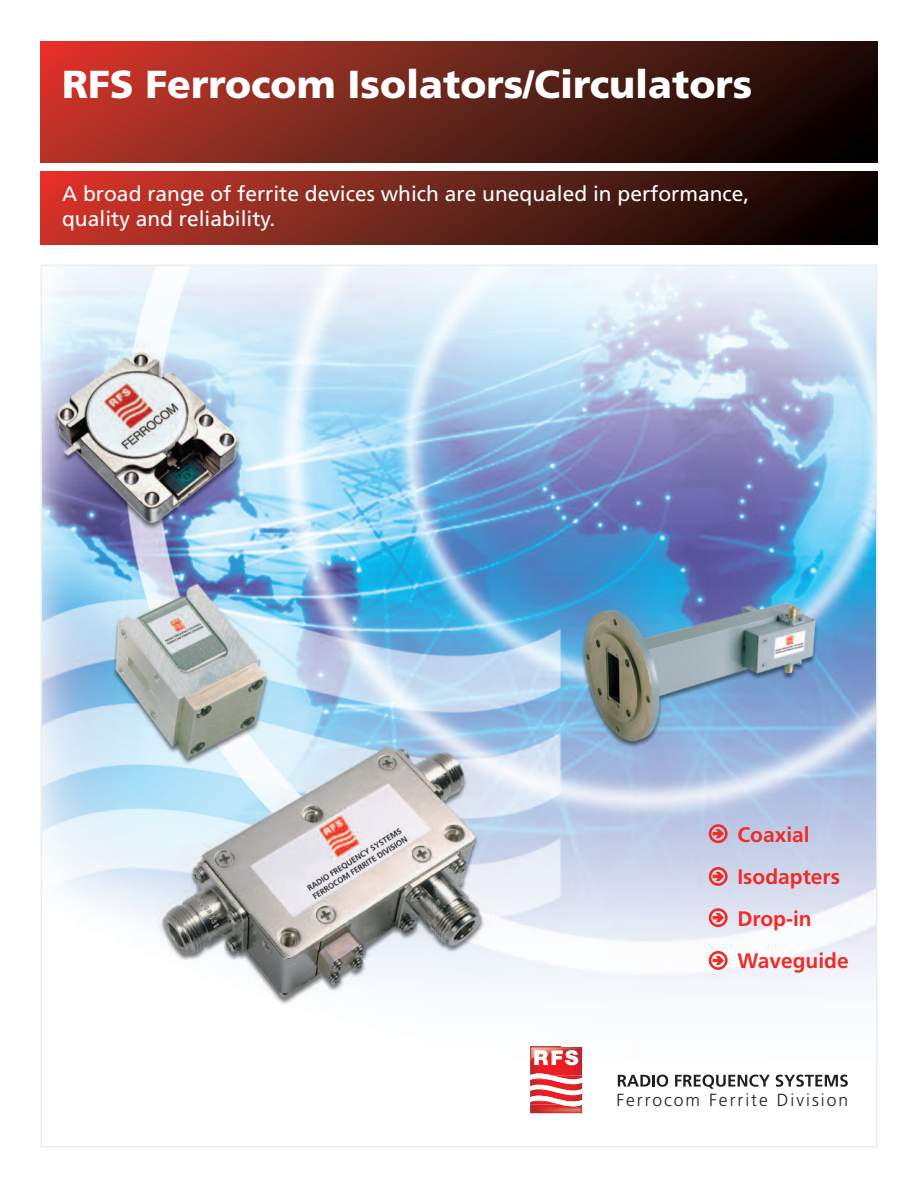
<style>
.page{position:relative;width:918px;height:1188px;background:#fff}
.page>*{position:absolute;margin:0;border:0;box-sizing:border-box;transform-origin:0 0}
.t1{font:900 39px "Frutiger";color:#fff}
.t2{font:21px/25.2px "Frutiger";color:#fff}
.t3{font:700 21px/42px "Frutiger";color:#ee2d27}
.t4{font:300 17.55px "Frutiger";letter-spacing:.115em;color:#231f20}
</style>
<div class="page">
<svg style="left:40px;top:41px;width:838px;height:122px;background:#672018"></svg>
<svg style="left:40px;top:171px;width:838px;height:74px;background:#682017"></svg>
<img style="left:43px;top:268px;width:831px;height:846px">
<svg style="left:618px;top:1075px;width:50px;height:12px"></svg>
<svg style="left:675px;top:1075px;width:95px;height:14px"></svg>
<svg style="left:776px;top:1075px;width:72px;height:12px"></svg>
<img style="left:530px;top:1057px;width:31px;height:16px">
<img style="left:530px;top:1107px;width:52px;height:6px">
<img style="left:561px;top:1047px;width:21px;height:26px">
<svg style="left:530px;top:1073px;width:53px;height:34px"></svg>
<img style="left:530px;top:1048px;width:31px;height:9px">
<img style="left:530px;top:1047px;width:31px;height:1px">
<svg style="left:534px;top:1050px;width:44px;height:15px"></svg>
<svg style="left:709px;top:824px;width:19px;height:19px"></svg>
<svg style="left:709px;top:867px;width:19px;height:19px"></svg>
<svg style="left:709px;top:908px;width:19px;height:19px"></svg>
<svg style="left:709px;top:951px;width:19px;height:19px"></svg>
<h1 class="t1" style="left:62px;top:69px;width:692px">RFS Ferrocom Isolators/Circulators</h1>
<p class="t2" style="left:62px;top:183px;width:689px">A broad range of ferrite devices which are unequaled in performance, quality and reliability.</p>
<p class="t3" style="left:737px;top:815px;width:113px">Coaxial<br>Isodapters<br>Drop-in<br>Waveguide</p>
<p class="t4" style="left:616px;top:1093px;width:233px">Ferrocom Ferrite Division</p>
</div>
